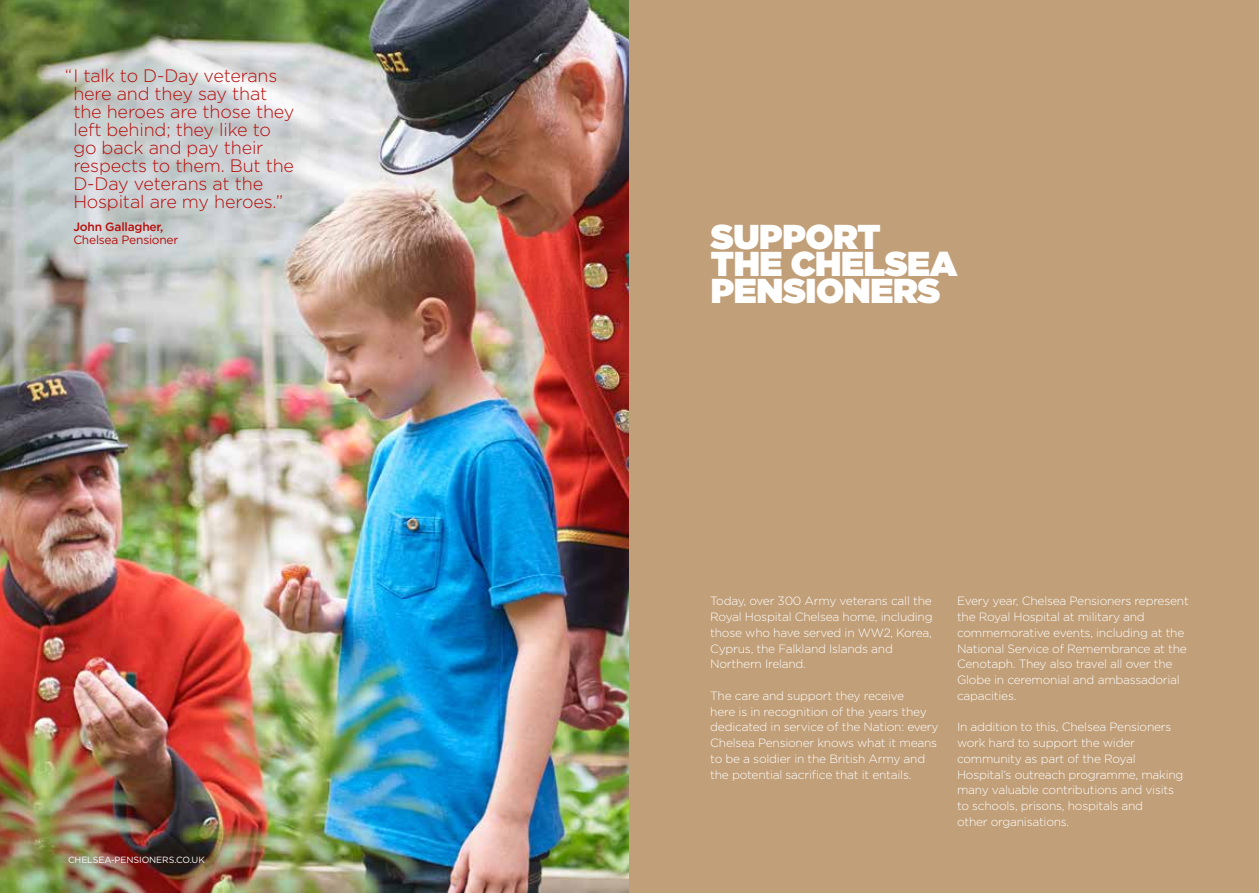
<style>
.page{position:relative;width:1259px;height:893px;background:#fff}
.page>*{position:absolute;margin:0;border:0;box-sizing:border-box;transform-origin:0 0}
.t1{font:900 34.5px/27px "Gotham";letter-spacing:-.01em;color:#fff}
.t2{font:300 18px/18px "Gotham";letter-spacing:-.01em;color:#b70e0c}
.t3{font:300 12px/15.8px "Gotham";letter-spacing:-.02em;color:#fff}
.t4{font:12px "Gotham";letter-spacing:-.02em;color:#b70e0c}
.t5{font:500 12px "Gotham";letter-spacing:-.02em;color:#b70e0c}
.t6{font:9px "Gotham";letter-spacing:-.01em;color:#fff}
</style>
<div class="page">
<img style="left:0;top:0;width:629px;height:893px">
<div style="left:629px;top:0;width:630px;height:893px;background:#c19f78"></div>
<h2 class="t2" style="left:73px;top:67px;width:222px;text-indent:-8px">“I talk to D-Day veterans here and they say that the heroes are those they left behind; they like to go back and pay their respects to them. But the<br>D-Day veterans at the<br>Hospital are my heroes.”</h2>
<p class="t5" style="left:73px;top:219px;width:92px">John Gallagher,</p>
<p class="t4" style="left:73px;top:232px;width:106px">Chelsea Pensioner</p>
<p class="t6" style="left:68px;top:854px;width:138px">CHELSEA-PENSIONERS.CO.UK</p>
<h1 class="t1" style="left:711px;top:222px;width:248px">SUPPORT<br>THE CHELSEA<br>PENSIONERS</h1>
<p class="t3" style="left:710px;top:593px;width:224px">Today, over 300 Army veterans call the Royal Hospital Chelsea home, including those who have served in WW2, Korea, Cyprus, the Falkland Islands and Northern Ireland.</p>
<p class="t3" style="left:710px;top:687px;width:230px">The care and support they receive<br>here is in recognition of the years they dedicated in service of the Nation: every Chelsea Pensioner knows what it means to be a soldier in the British Army and the potential sacrifice that it entails.</p>
<p class="t3" style="left:957px;top:593px;width:233px">Every year, Chelsea Pensioners represent the Royal Hospital at military and commemorative events, including at the National Service of Remembrance at the Cenotaph. They also travel all over the Globe in ceremonial and ambassadorial capacities.</p>
<p class="t3" style="left:957px;top:719px;width:228px">In addition to this, Chelsea Pensioners work hard to support the wider community as part of the Royal Hospital’s outreach programme, making many valuable contributions and visits to schools, prisons, hospitals and<br>other organisations.</p>
</div>
